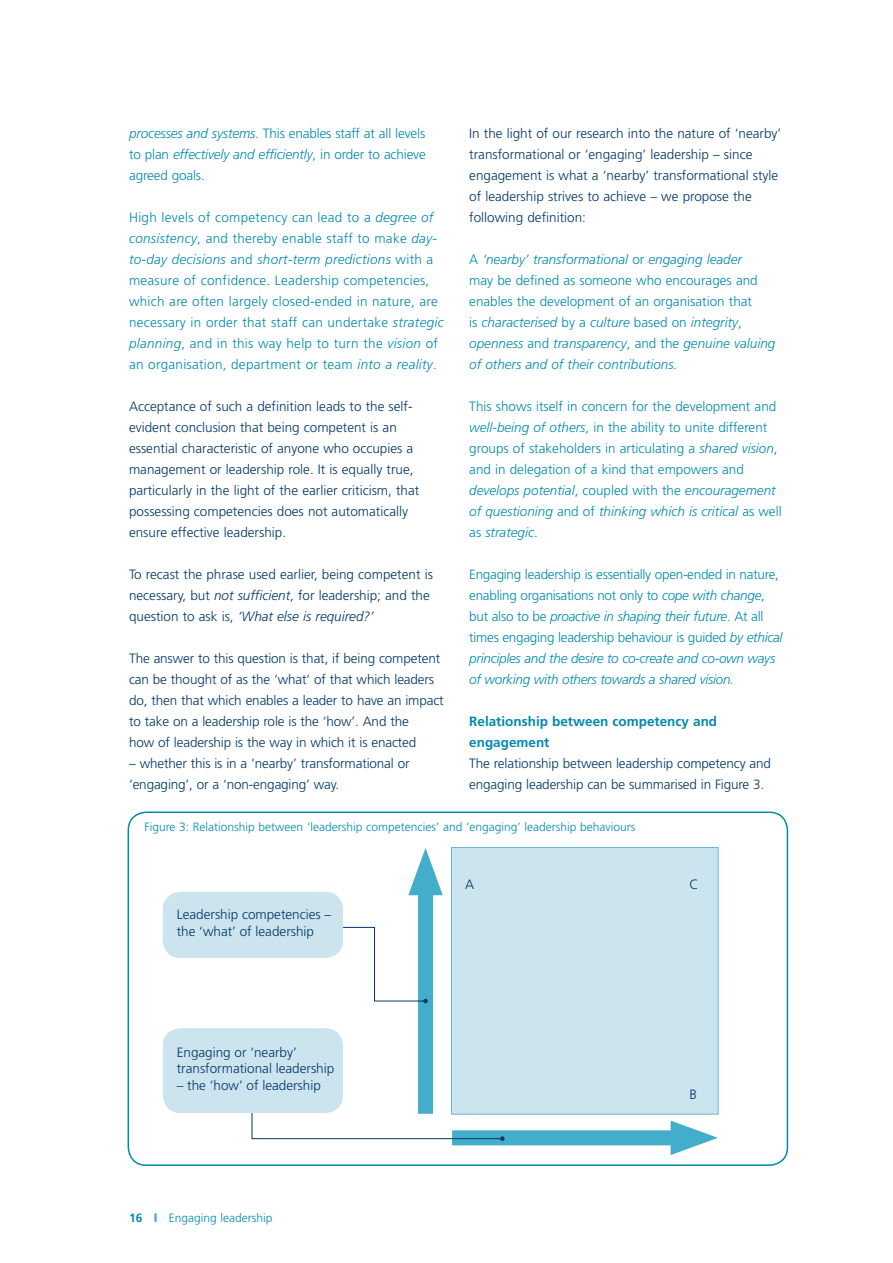
<style>
.page{position:relative;width:893px;height:1263px;background:#fff}
.page>*{position:absolute;margin:0;border:0;box-sizing:border-box;transform-origin:0 0}
.t1{font:300 13.5px/21px "Frutiger";color:#003768}
.t2{font:300 13.5px/21px "Frutiger";color:#008ab0;text-align:justify}
.t3{font:300 13.5px/21px "Frutiger";letter-spacing:.02em;color:#008ab0}
.t4{font:300 13.5px/21px "Frutiger";letter-spacing:-.02em;color:#008ab0}
.t5{font:italic 300 13.5px/21px "Frutiger";color:#008ab0}
.t6{font:700 13.5px/21px "Frutiger";color:#008ab0}
.t7{font:300 12px "Frutiger";color:#008ab0}
.t8{font:700 12px "Frutiger";color:#008ab0}
.s1{font-style:italic}
.s2{font-style:normal}
</style>
<div class="page">
<svg style="left:154px;top:1213px;width:3px;height:9px"></svg>
<div style="left:128px;top:811px;width:660px;height:355px;border:2px solid #008ab0;border-radius:18px"></div>
<div style="left:451px;top:847px;width:267px;height:267px;background:#cce4ed;border:1px solid #65b8d2"></div>
<div style="left:452px;top:1130px;width:238px;height:15px;background:#42aecb"></div>
<svg style="left:671px;top:1120px;width:47px;height:35px"></svg>
<div style="left:418px;top:876px;width:15px;height:238px;background:#42aecb"></div>
<svg style="left:408px;top:848px;width:35px;height:47px"></svg>
<div style="left:163px;top:892px;width:180px;height:66px;background:#cce4ed;border-radius:18px"></div>
<div style="left:163px;top:1028px;width:180px;height:85px;background:#cce4ed;border-radius:18px"></div>
<svg style="left:340px;top:927px;width:88px;height:76px"></svg>
<svg style="left:251px;top:1064px;width:254px;height:77px"></svg>
<p class="t2" style="left:129px;top:123px;width:298px"><span class="s1">processes and systems</span>. This enables staff at all levels to plan <span class="s1">effectively and efficiently</span>, in order to achieve agreed goals.</p>
<p class="t3" style="left:129px;top:207px;width:316px">High levels of competency can lead to a <span class="s1">degree of consistency</span>, and thereby enable staff to make <span class="s1">day&shy;to-day decisions</span> and <span class="s1">short-term predictions</span> with a measure of confidence. Leadership competencies, which are often largely closed-ended in nature, are necessary in order that staff can undertake <span class="s1">strategic planning</span>, and in this way help to turn the <span class="s1">vision</span> of an organisation, department or team <span class="s1">into a reality</span>.</p>
<p class="t1" style="left:129px;top:396px;width:292px">Acceptance of such a definition leads to the self&shy;evident conclusion that being competent is an essential characteristic of anyone who occupies a management or leadership role. It is equally true, particularly in the light of the earlier criticism, that possessing competencies does not automatically ensure effective leadership.</p>
<p class="t1" style="left:129px;top:564px;width:305px">To recast the phrase used earlier, being competent is necessary, but <span class="s1">not sufficient</span>, for leadership; and the question to ask is, <span class="s1">‘What else is required?’</span></p>
<p class="t1" style="left:129px;top:648px;width:316px">The answer to this question is that, if being competent can be thought of as the ‘what’ of that which leaders do, then that which enables a leader to have an impact to take on a leadership role is the ‘how’. And the<br>how of leadership is the way in which it is enacted</p>
<p class="t1" style="left:129px;top:753px;width:282px">– whether this is in a ‘nearby’ transformational or ‘engaging’, or a ‘non-engaging’ way.</p>
<p class="t1" style="left:469px;top:123px;width:314px">In the light of our research into the nature of ‘nearby’ transformational or ‘engaging’ leadership – since engagement is what a ‘nearby’ transformational style of leadership strives to achieve – we propose the following definition:</p>
<p class="t5" style="left:469px;top:249px;width:308px"><span class="s2">A</span> ‘nearby’ transformational <span class="s2">or</span> engaging leader<br><span class="s2">may be defined as someone who encourages and enables the development of an organisation that<br>is</span> characterised <span class="s2">by a</span> culture <span class="s2">based on</span> integrity<span class="s2">, </span>openness <span class="s2">and</span> transparency<span class="s2">, and the</span> genuine valuing of others and of their contributions.</p>
<p class="t2" style="left:469px;top:396px;width:314px;text-align:left">This shows itself in concern for the development and <span class="s1">well-being of others</span>, in the ability to unite different groups of stakeholders in articulating a <span class="s1">shared vision</span>, and in delegation of a kind that empowers and <span class="s1">develops potential</span>, coupled with the <span class="s1">encouragement of questioning</span> and of <span class="s1">thinking which is critical</span> as well as <span class="s1">strategic</span>.</p>
<p class="t4" style="left:469px;top:564px;width:315px">Engaging leadership is essentially open-ended in nature, enabling organisations not only to <span class="s1">cope with change</span>, but also to be <span class="s1">proactive in shaping their future</span>. At all times engaging leadership behaviour is guided <span class="s1">by ethical principles and the desire to co-create and co-own ways of working with others towards a shared vision.</span></p>
<p class="t6" style="left:469px;top:711px;width:249px">Relationship between competency and engagement</p>
<p class="t1" style="left:469px;top:753px;width:303px">The relationship between leadership competency and engaging leadership can be summarised in Figure 3.</p>
<p class="t7" style="left:144px;top:820px;width:492px">Figure 3: Relationship between ‘leadership competencies’ and ‘engaging’ leadership behaviours</p>
<p class="t1" style="left:177px;top:906px;width:156px;line-height:16.5px">Leadership competencies – the ‘what’ of leadership</p>
<p class="t1" style="left:177px;top:1044px;width:159px;line-height:16.5px">Engaging or ‘nearby’ transformational leadership</p>
<p class="t1" style="left:177px;top:1074px;width:146px">– the ‘how’ of leadership</p>
<p class="t8" style="left:129px;top:1211px;width:15px">16</p>
<p class="t7" style="left:169px;top:1211px;width:105px">Engaging leadership</p>
<p class="t1" style="left:465px;top:873px;width:11px">A</p>
<p class="t1" style="left:690px;top:873px;width:11px">C</p>
<p class="t1" style="left:690px;top:1083px;width:9px">B</p>
</div>
